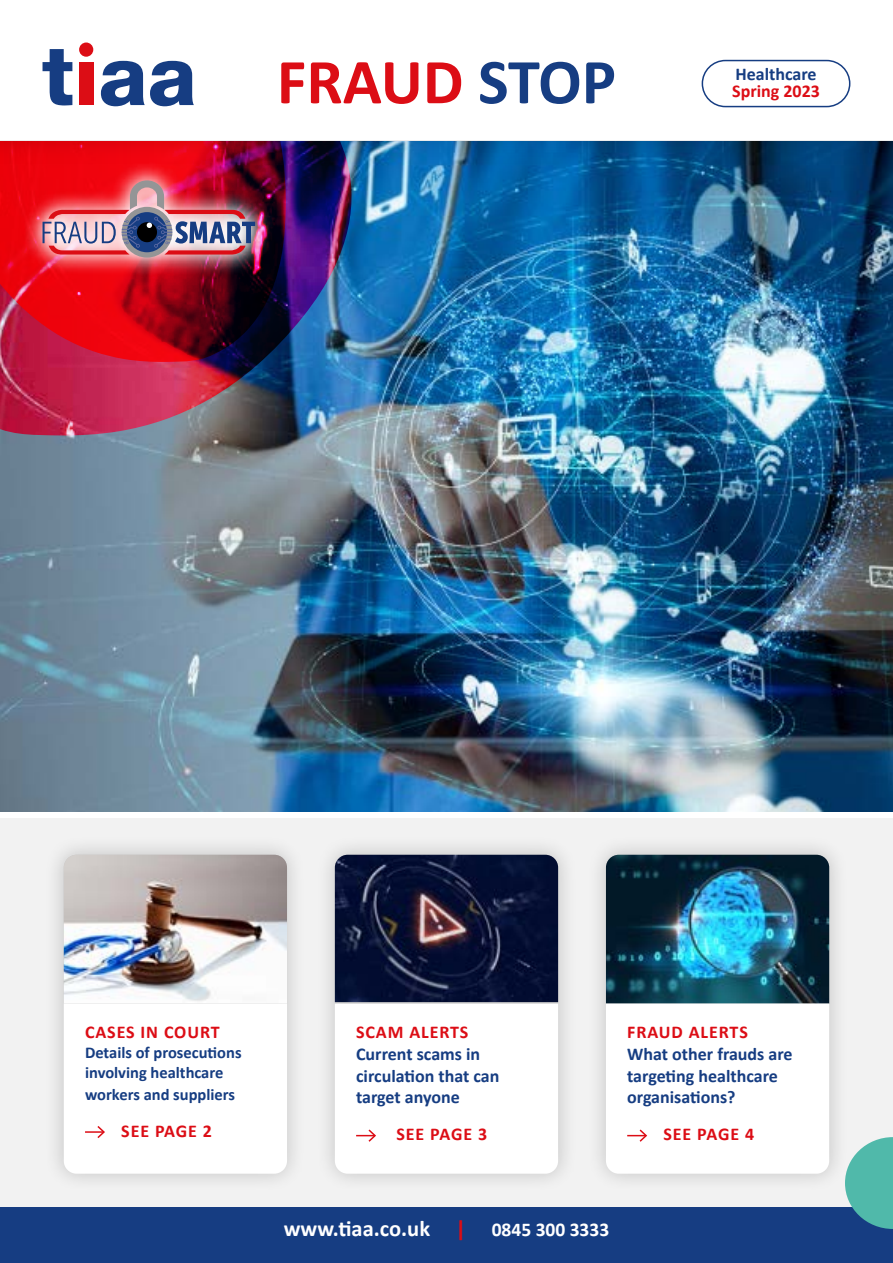
<style>
.page{position:relative;width:893px;height:1263px;background:#fff}
.page>*{position:absolute;margin:0;border:0;box-sizing:border-box;transform-origin:0 0}
.t1{font:700 64.5px "Calibri";color:#dc0d15}
.t2{font:700 22.5px "Calibri";color:#fff}
.t3{font:700 18px/21.6px "Calibri";color:#163d82}
.t4{font:700 18px "Calibri";letter-spacing:.05em;color:#dc0d15}
.t5{font:700 18px "Calibri";color:#dc0d15}
.t6{font:700 16.5px/19.8px "Calibri";color:#163d82}
.s1{color:#163d82}
.s2{color:#dc0d15}
.s3{font-size:19.5px}
</style>
<div class="page">
<img style="left:0;top:166px;width:893px;height:645px">
<img style="left:0;top:166px;width:365px;height:270px">
<svg style="left:0;top:166px;width:291px;height:196px;background:#96081e"></svg>
<div style="left:0;top:819px;width:893px;height:389px;background:#f2f2f2"></div>
<svg style="left:43px;top:49px;width:29px;height:56px"></svg>
<div style="left:79px;top:62px;width:14px;height:43px;background:#dc0d15"></div>
<svg style="left:101px;top:61px;width:93px;height:45px"></svg>
<div style="left:79px;top:43px;width:14px;height:14px;background:#dc0d15;border-radius:50%"></div>
<div style="left:316px;top:835px;width:262px;height:359px;background:#000;opacity:.2"></div>
<svg style="left:335px;top:855px;width:223px;height:319px"></svg>
<div style="left:587px;top:835px;width:262px;height:359px;background:#000;opacity:.2"></div>
<img style="left:606px;top:855px;width:223px;height:319px">
<div style="left:44px;top:835px;width:263px;height:359px;background:#000;opacity:.2"></div>
<svg style="left:64px;top:855px;width:223px;height:319px"></svg>
<img style="left:0;top:140px;width:893px;height:26px">
<img style="left:23px;top:161px;width:251px;height:116px">
<img style="left:43px;top:180px;width:212px;height:75px">
<div style="left:0;top:1208px;width:893px;height:55px;background:#163d82"></div>
<div style="left:702px;top:60px;width:148px;height:47px;border:2px solid #163d82;border-radius:23px"></div>
<svg style="left:845px;top:1137px;width:48px;height:92px"></svg>
<h1 class="t1" style="left:277px;top:36px;width:341px">FRAUD <span class="s1">STOP</span></h1>
<p class="t3" style="left:735px;top:63px;width:83px">Healthcare</p>
<p class="t5" style="left:732px;top:78px;width:89px">Spring 2023</p>
<p class="t4" style="left:85px;top:1020px;width:136px">CASES IN COURT</p>
<p class="t6" style="left:85px;top:1042px;width:158px">Details of prosecutions involving healthcare</p>
<p class="t6" style="left:85px;top:1084px;width:152px">workers and suppliers</p>
<p class="t4" style="left:121px;top:1118px;width:92px">SEE PAGE 2</p>
<p class="t4" style="left:356px;top:1020px;width:114px">SCAM ALERTS</p>
<p class="t3" style="left:356px;top:1043px;width:145px">Current scams in circulation that can target anyone</p>
<p class="t4" style="left:396px;top:1121px;width:92px">SEE PAGE 3</p>
<p class="t4" style="left:627px;top:1020px;width:122px">FRAUD ALERTS</p>
<p class="t3" style="left:627px;top:1043px;width:167px">What other frauds are targeting healthcare organisations?</p>
<p class="t4" style="left:663px;top:1121px;width:92px">SEE PAGE 4</p>
<p class="t2" style="left:284px;top:1213px;width:327px">www.tiaa.co.uk <span class="s2">|</span> <span class="s3">0845 300 3333</span></p>
</div>
